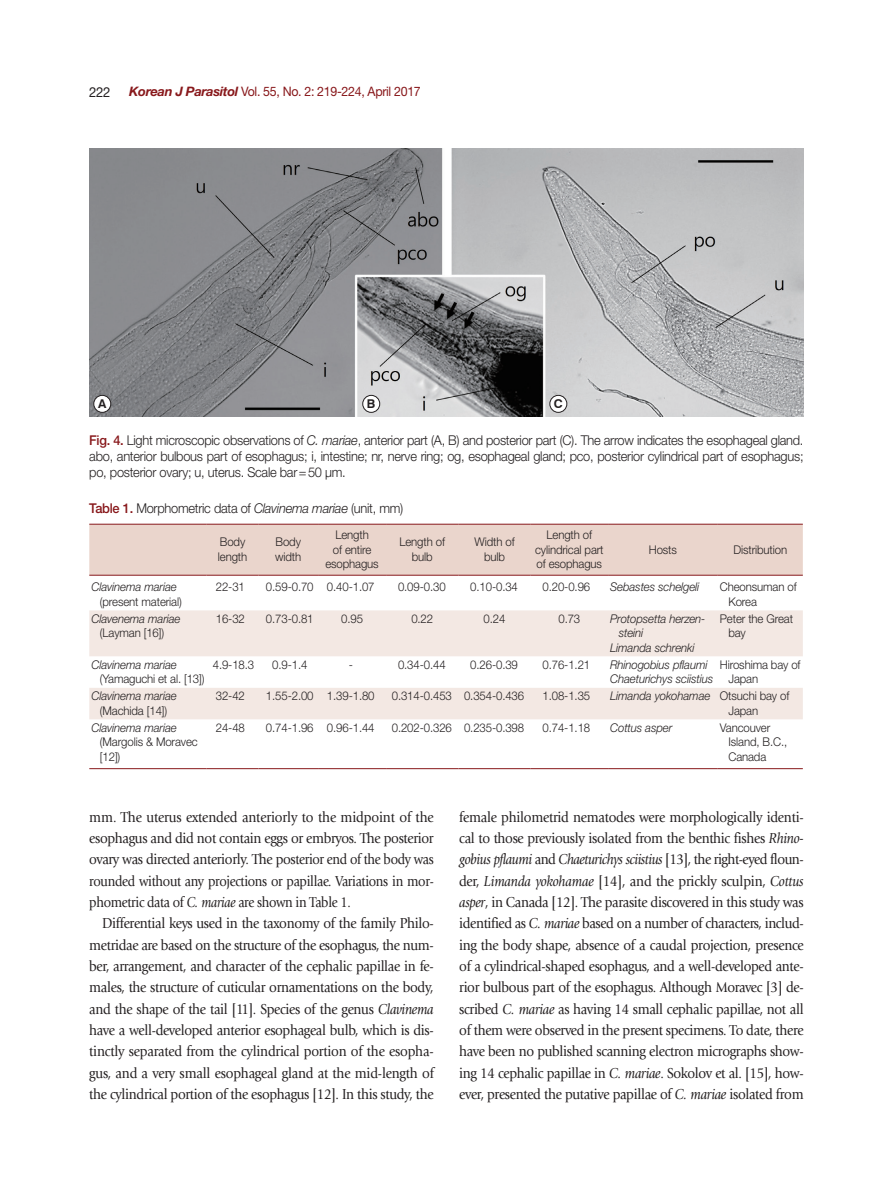
<style>
.page{position:relative;width:893px;height:1191px;background:#fff}
.page>*{position:absolute;margin:0;border:0;box-sizing:border-box;transform-origin:0 0}
.본문{font:15px/21.3px "Giovanni Std";letter-spacing:-.025em;color:#231f20;text-align:justify;scale:.9 1}
.t1{font:13.8px "Helvetica Neue LT Std";color:#231f20;scale:.95 1}
.표_제목__그림_설명{font:300 13.5px/16.2px "Helvetica Neue LT Std";letter-spacing:-.02em;color:#231f20;text-align:justify;scale:.95 1}
.t2{font:13.05px "Helvetica Neue LT Std";letter-spacing:-.025em;color:#88181b;scale:.95 1}
.t3{font:700 12.15px "Swiss 721 BT";color:#231f20}
.표_본문{font:300 12px/14.4px "Helvetica Neue LT Std";letter-spacing:-.01em;color:#231f20;scale:.95 1}
.표_본문-2{font:italic 300 12px/14.4px "Helvetica Neue LT Std";letter-spacing:-.01em;color:#231f20;scale:.95 1}
.s1{font-weight:700;font-style:italic}
.s2{font-weight:500;color:#88181b}
.s3{font-style:italic}
.s4{font-style:normal}
</style>
<div class="page">
<div style="left:89px;top:525px;width:714px;height:50px;background:#ead5cc"></div>
<svg style="left:89px;top:610px;width:714px;height:109px;fill:#f3e8e3"></svg>
<hr style="left:89px;top:524px;width:118px;height:1px;background:#88181b">
<hr style="left:207px;top:524px;width:52px;height:1px;background:#88181b">
<hr style="left:259px;top:524px;width:59px;height:1px;background:#88181b">
<hr style="left:318px;top:524px;width:68px;height:1px;background:#88181b">
<hr style="left:386px;top:524px;width:72px;height:1px;background:#88181b">
<hr style="left:458px;top:524px;width:73px;height:1px;background:#88181b">
<hr style="left:531px;top:524px;width:77px;height:1px;background:#88181b">
<hr style="left:608px;top:524px;width:110px;height:1px;background:#88181b">
<hr style="left:718px;top:524px;width:85px;height:1px;background:#88181b">
<hr style="left:89px;top:575px;width:118px;height:1px;background:#88181b">
<hr style="left:207px;top:575px;width:52px;height:1px;background:#88181b">
<hr style="left:259px;top:575px;width:59px;height:1px;background:#88181b">
<hr style="left:318px;top:575px;width:68px;height:1px;background:#88181b">
<hr style="left:386px;top:575px;width:72px;height:1px;background:#88181b">
<hr style="left:458px;top:575px;width:73px;height:1px;background:#88181b">
<hr style="left:531px;top:575px;width:77px;height:1px;background:#88181b">
<hr style="left:608px;top:575px;width:110px;height:1px;background:#88181b">
<hr style="left:718px;top:575px;width:85px;height:1px;background:#88181b">
<hr style="left:89px;top:768px;width:118px;height:1px;background:#88181b">
<hr style="left:207px;top:768px;width:52px;height:1px;background:#88181b">
<hr style="left:259px;top:768px;width:59px;height:1px;background:#88181b">
<hr style="left:318px;top:768px;width:68px;height:1px;background:#88181b">
<hr style="left:386px;top:768px;width:72px;height:1px;background:#88181b">
<hr style="left:458px;top:768px;width:73px;height:1px;background:#88181b">
<hr style="left:531px;top:768px;width:77px;height:1px;background:#88181b">
<hr style="left:608px;top:768px;width:110px;height:1px;background:#88181b">
<hr style="left:718px;top:768px;width:85px;height:1px;background:#88181b">
<img style="left:89px;top:149px;width:715px;height:268px">
<div style="left:94px;top:395px;width:17px;height:17px;background:#fff;border-radius:50%"></div>
<div style="left:94px;top:395px;width:17px;height:17px;border:1px solid #231f20;border-radius:50%"></div>
<div style="left:363px;top:395px;width:17px;height:17px;background:#fff;border-radius:50%"></div>
<div style="left:362px;top:395px;width:18px;height:17px;border:1px solid #231f20;border-radius:50%"></div>
<div style="left:550px;top:395px;width:17px;height:17px;background:#fff;border-radius:50%"></div>
<div style="left:550px;top:395px;width:17px;height:17px;border:1px solid #231f20;border-radius:50%"></div>
<p class="t1" style="left:89px;top:83px;width:24px">222</p>
<p class="t2" style="left:129px;top:84px;width:308px"><span class="s1">Korean J Parasitol</span> Vol. 55, No. 2: 219-224, April 2017</p>
<p class="t3" style="left:98px;top:396px;width:10px">A</p>
<p class="t3" style="left:367px;top:396px;width:10px">B</p>
<p class="t3" style="left:554px;top:396px;width:10px">C</p>
<p class="표_제목__그림_설명" style="left:89px;top:432px;width:753px"><span class="s2">Fig. 4.</span> Light microscopic observations of <span class="s3">C. mariae</span>, anterior part (A, B) and posterior part (C). The arrow indicates the esophageal gland. abo, anterior bulbous part of esophagus; i, intestine; nr, nerve ring; og, esophageal gland; pco, posterior cylindrical part of esophagus; po, posterior ovary; u, uterus. Scale bar=50 μm.</p>
<p class="표_제목__그림_설명" style="left:89px;top:500px;width:332px"><span class="s2">Table 1.</span> Morphometric data of <span class="s3">Clavinema mariae</span> (unit, mm)</p>
<p class="표_본문" style="left:218px;top:535px;width:32px">Body length</p>
<p class="표_본문" style="left:275px;top:535px;width:29px">Body width</p>
<p class="표_본문" style="left:325px;top:527px;width:58px;text-align:center">Length<br>of entire esophagus</p>
<p class="표_본문" style="left:399px;top:535px;width:49px;text-align:center">Length of bulb</p>
<p class="표_본문" style="left:474px;top:535px;width:44px;text-align:center">Width of bulb</p>
<p class="표_본문" style="left:535px;top:527px;width:74px;text-align:center">Length of cylindrical part of esophagus</p>
<p class="표_본문" style="left:649px;top:542px;width:31px">Hosts</p>
<p class="표_본문" style="left:733px;top:542px;width:58px">Distribution</p>
<p class="표_본문" style="left:100px;top:579px;width:88px;text-indent:-9px"><span class="s3">Clavinema mariae </span>(present material)</p>
<p class="표_본문" style="left:216px;top:579px;width:32px">22-31</p>
<p class="표_본문" style="left:266px;top:579px;width:52px">0.59-0.70</p>
<p class="표_본문" style="left:327px;top:579px;width:52px">0.40-1.07</p>
<p class="표_본문" style="left:398px;top:579px;width:52px">0.09-0.30</p>
<p class="표_본문" style="left:470px;top:579px;width:52px">0.10-0.34</p>
<p class="표_본문" style="left:543px;top:579px;width:52px">0.20-0.96</p>
<p class="표_본문-2" style="left:610px;top:580px;width:95px">Sebastes schelgeli</p>
<p class="표_본문" style="left:728px;top:579px;width:73px;text-indent:-9px">Cheonsuman of<br>Korea</p>
<p class="표_본문-2" style="left:100px;top:611px;width:86px;text-indent:-9px">Clavenema mariae <span class="s4">(Layman [16])</span></p>
<p class="표_본문" style="left:216px;top:611px;width:32px">16-32</p>
<p class="표_본문" style="left:266px;top:611px;width:52px">0.73-0.81</p>
<p class="표_본문" style="left:341px;top:611px;width:24px">0.95</p>
<p class="표_본문" style="left:411px;top:611px;width:24px">0.22</p>
<p class="표_본문" style="left:484px;top:611px;width:24px">0.24</p>
<p class="표_본문" style="left:558px;top:611px;width:24px">0.73</p>
<p class="표_본문-2" style="left:619px;top:611px;width:93px;text-indent:-9px">Protopsetta herzen&shy;steini</p>
<p class="표_본문-2" style="left:610px;top:640px;width:90px">Limanda schrenki</p>
<p class="표_본문" style="left:728px;top:611px;width:70px;text-indent:-9px">Peter the Great bay</p>
<p class="표_본문" style="left:100px;top:657px;width:112px;text-indent:-9px"><span class="s3">Clavinema mariae </span>(Yamaguchi et al. [13])</p>
<p class="표_본문" style="left:213px;top:657px;width:45px">4.9-18.3</p>
<p class="표_본문" style="left:272px;top:657px;width:39px">0.9-1.4</p>
<p class="표_본문" style="left:349px;top:657px;width:6px">-</p>
<p class="표_본문" style="left:398px;top:657px;width:52px">0.34-0.44</p>
<p class="표_본문" style="left:470px;top:657px;width:52px">0.26-0.39</p>
<p class="표_본문" style="left:543px;top:657px;width:52px">0.76-1.21</p>
<p class="표_본문-2" style="left:610px;top:657px;width:104px">Rhinogobius pflaumi</p>
<p class="표_본문-2" style="left:610px;top:671px;width:110px">Chaeturichys sciistius</p>
<p class="표_본문" style="left:728px;top:657px;width:77px;text-indent:-9px">Hiroshima bay of<br>Japan</p>
<p class="표_본문-2" style="left:91px;top:688px;width:91px;text-align:center">Clavinema mariae <span class="s4">(Machida [14])</span></p>
<p class="표_본문" style="left:216px;top:688px;width:32px">32-42</p>
<p class="표_본문" style="left:266px;top:688px;width:52px">1.55-2.00</p>
<p class="표_본문" style="left:327px;top:688px;width:52px">1.39-1.80</p>
<p class="표_본문" style="left:392px;top:688px;width:65px">0.314-0.453</p>
<p class="표_본문" style="left:464px;top:688px;width:65px">0.354-0.436</p>
<p class="표_본문" style="left:543px;top:688px;width:52px">1.08-1.35</p>
<p class="표_본문-2" style="left:610px;top:688px;width:107px">Limanda yokohamae</p>
<p class="표_본문" style="left:728px;top:688px;width:66px;text-indent:-9px">Otsuchi bay of<br>Japan</p>
<p class="표_본문" style="left:100px;top:720px;width:104px;text-indent:-9px"><span class="s3">Clavinema mariae </span>(Margolis &amp; Moravec [12])</p>
<p class="표_본문" style="left:216px;top:720px;width:32px">24-48</p>
<p class="표_본문" style="left:266px;top:720px;width:52px">0.74-1.96</p>
<p class="표_본문" style="left:327px;top:720px;width:52px">0.96-1.44</p>
<p class="표_본문" style="left:392px;top:720px;width:65px">0.202-0.326</p>
<p class="표_본문" style="left:464px;top:720px;width:65px">0.235-0.398</p>
<p class="표_본문" style="left:543px;top:720px;width:52px">0.74-1.18</p>
<p class="표_본문-2" style="left:610px;top:720px;width:67px">Cottus asper</p>
<p class="표_본문" style="left:728px;top:720px;width:63px;text-indent:-9px">Vancouver<br>Island, B.C.,<br>Canada</p>
<p class="본문" style="left:89px;top:806px;width:384px">mm. The uterus extended anteriorly to the midpoint of the esophagus and did not contain eggs or embryos. The posterior ovary was directed anteriorly. The posterior end of the body was rounded without any projections or papillae. Variations in mor&shy;phometric data of <span class="s3">C. mariae</span> are shown in Table 1.</p>
<p class="본문" style="left:89px;top:913px;width:384px;text-indent:13px">Differential keys used in the taxonomy of the family Philo&shy;metridae are based on the structure of the esophagus, the num&shy;ber, arrangement, and character of the cephalic papillae in fe&shy;males, the structure of cuticular ornamentations on the body, and the shape of the tail [11]. Species of the genus <span class="s3">Clavinema </span>have a well-developed anterior esophageal bulb, which is dis&shy;tinctly separated from the cylindrical portion of the esopha&shy;gus, and a very small esophageal gland at the mid-length of the cylindrical portion of the esophagus [12]. In this study, the</p>
<p class="본문" style="left:459px;top:806px;width:384px">female philometrid nematodes were morphologically identi&shy;cal to those previously isolated from the benthic fishes <span class="s3">Rhino&shy;gobius pflaumi</span> and <span class="s3">Chaeturichys sciistius</span> [13], the right-eyed floun&shy;der, <span class="s3">Limanda yokohamae</span> [14], and the prickly sculpin, <span class="s3">Cottus asper</span>, in Canada [12]. The parasite discovered in this study was identified as <span class="s3">C. mariae</span> based on a number of characters, includ&shy;ing the body shape, absence of a caudal projection, presence of a cylindrical-shaped esophagus, and a well-developed ante&shy;rior bulbous part of the esophagus. Although Moravec [3] de&shy;scribed <span class="s3">C. mariae</span> as having 14 small cephalic papillae, not all of them were observed in the present specimens. To date, there have been no published scanning electron micrographs show&shy;ing 14 cephalic papillae in <span class="s3">C. mariae</span>. Sokolov et al. [15], how&shy;ever, presented the putative papillae of <span class="s3">C. mariae</span> isolated from</p>
</div>
